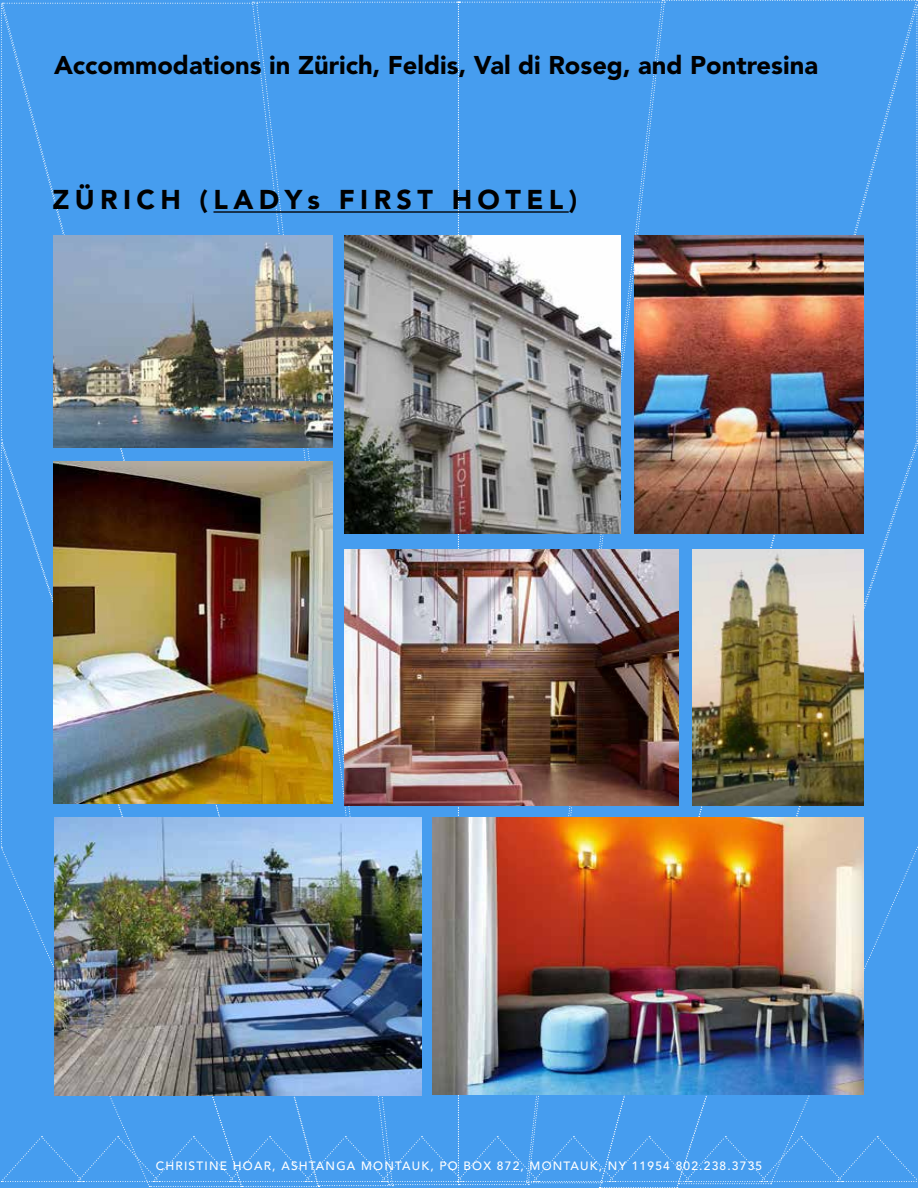
<style>
.page{position:relative;width:918px;height:1188px;background:#fff}
.page>*{position:absolute;margin:0;border:0;box-sizing:border-box;transform-origin:0 0}
.t1{font:900 27px "Avenir";letter-spacing:.2em;color:#000}
.t2{font:900 25.5px "Avenir";color:#000}
.t3{font:500 12px "Avenir";letter-spacing:.1em;color:#fff}
</style>
<div class="page">
<div style="left:1px;top:0;width:916px;height:1188px;background:#469def"></div>
<hr style="left:917px;top:0;width:1px;height:1188px;background:#469def">
<img style="left:54px;top:236px;width:279px;height:212px">
<img style="left:345px;top:549px;width:333px;height:257px">
<img style="left:53px;top:461px;width:280px;height:343px">
<img style="left:432px;top:817px;width:431px;height:278px">
<img style="left:55px;top:817px;width:366px;height:279px">
<img style="left:345px;top:236px;width:275px;height:298px">
<img style="left:693px;top:549px;width:170px;height:257px">
<img style="left:634px;top:236px;width:229px;height:298px">
<hr style="left:213px;top:211px;width:356px;height:2px;background:#000">
<h2 class="t2" style="left:54px;top:50px;width:766px">Accommodations in Zürich, Feldis, Val di Roseg, and Pontresina</h2>
<h1 class="t1" style="left:52px;top:184px;width:184px">Zürich (Lady</h1>
<h1 class="t1" style="left:308px;top:184px;width:271px">s firs t H otel)</h1>
<p class="t3" style="left:156px;top:1159px;width:608px">CHRISTINE HOAR, ASHTANGA MONTAUK, PO BOX 872, MONTAUK, NY 11954 802.238.3735</p>
</div>
